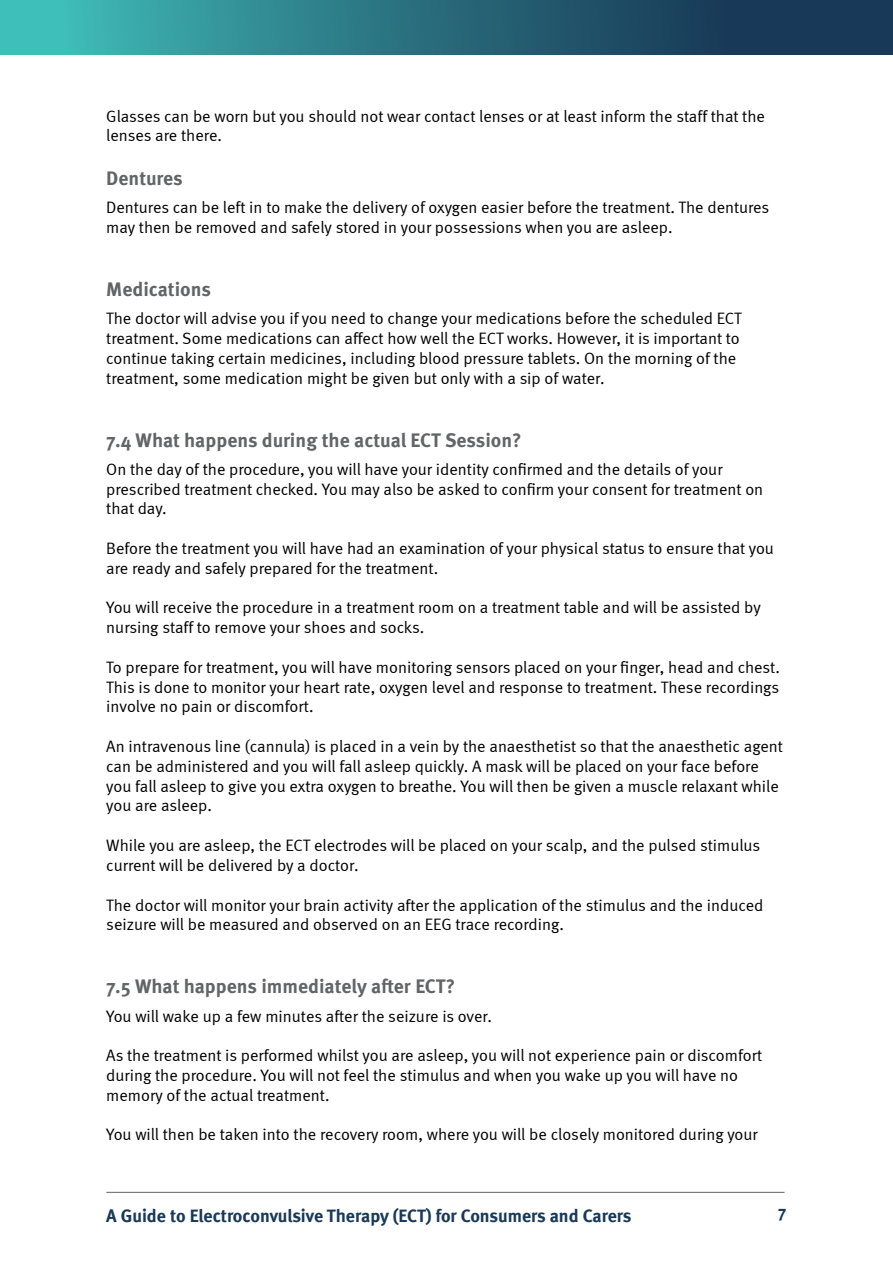
<style>
.page{position:relative;width:893px;height:1263px;background:#fff}
.page>*{position:absolute;margin:0;border:0;box-sizing:border-box;transform-origin:0 0}
.t1{font:700 19.5px "Meta Pro";color:#636466}
.t2{font:18px "Meta Bold LF";color:#183957}
.t3{font:16.5px/19.8px "Meta Normal LF";color:#000}
.t4{font:16.5px "Meta Bold LF";color:#183957}
</style>
<div class="page">
<svg style="left:0;top:0;width:893px;height:54px"></svg>
<hr style="left:106px;top:1192px;width:678px;height:1px;background:#636466">
<p class="t3" style="left:106px;top:106px;width:660px">Glasses can be worn but you should not wear contact lenses or at least inform the staff that the lenses are there.</p>
<p class="t1" style="left:106px;top:163px;width:78px">Dentures</p>
<p class="t3" style="left:106px;top:197px;width:664px">Dentures can be left in to make the delivery of oxygen easier before the treatment. The dentures may then be removed and safely stored in your possessions when you are asleep.</p>
<p class="t1" style="left:106px;top:274px;width:106px">Medications</p>
<p class="t3" style="left:106px;top:308px;width:637px">The doctor will advise you if you need to change your medications before the scheduled ECT treatment. Some medications can affect how well the ECT works. However, it is important to continue taking certain medicines, including blood pressure tablets. On the morning of the treatment, some medication might be given but only with a sip of water.</p>
<p class="t1" style="left:106px;top:424px;width:417px">7.4 What happens during the actual ECT Session?</p>
<p class="t3" style="left:106px;top:459px;width:658px">On the day of the procedure, you will have your identity confirmed and the details of your prescribed treatment checked. You may also be asked to confirm your consent for treatment on that day.</p>
<p class="t3" style="left:106px;top:538px;width:669px">Before the treatment you will have had an examination of your physical status to ensure that you are ready and safely prepared for the treatment.</p>
<p class="t3" style="left:106px;top:598px;width:656px">You will receive the procedure in a treatment room on a treatment table and will be assisted by nursing staff to remove your shoes and socks.</p>
<p class="t3" style="left:106px;top:657px;width:675px;text-align:justify">To prepare for treatment, you will have monitoring sensors placed on your finger, head and chest.<br>This is done to monitor your heart rate, oxygen level and response to treatment. These recordings involve no pain or discomfort.</p>
<p class="t3" style="left:106px;top:736px;width:678px">An intravenous line (cannula) is placed in a vein by the anaesthetist so that the anaesthetic agent can be administered and you will fall asleep quickly. A mask will be placed on your face before you fall asleep to give you extra oxygen to breathe. You will then be given a muscle relaxant while you are asleep.</p>
<p class="t3" style="left:106px;top:835px;width:655px">While you are asleep, the ECT electrodes will be placed on your scalp, and the pulsed stimulus current will be delivered by a doctor.</p>
<p class="t3" style="left:106px;top:895px;width:659px">The doctor will monitor your brain activity after the application of the stimulus and the induced seizure will be measured and observed on an EEG trace recording.</p>
<p class="t1" style="left:106px;top:971px;width:350px">7.5 What happens immediately after ECT?</p>
<p class="t3" style="left:106px;top:1006px;width:387px">You will wake up a few minutes after the seizure is over.</p>
<p class="t3" style="left:106px;top:1045px;width:657px">As the treatment is performed whilst you are asleep, you will not experience pain or discomfort during the procedure. You will not feel the stimulus and when you wake up you will have no memory of the actual treatment.</p>
<p class="t3" style="left:106px;top:1124px;width:653px">You will then be taken into the recovery room, where you will be closely monitored during your</p>
<p class="t2" style="left:106px;top:1205px;width:527px">A Guide to Electroconvulsive Therapy (ECT) for Consumers and Carers</p>
<p class="t4" style="left:777px;top:1205px;width:11px">7</p>
</div>
